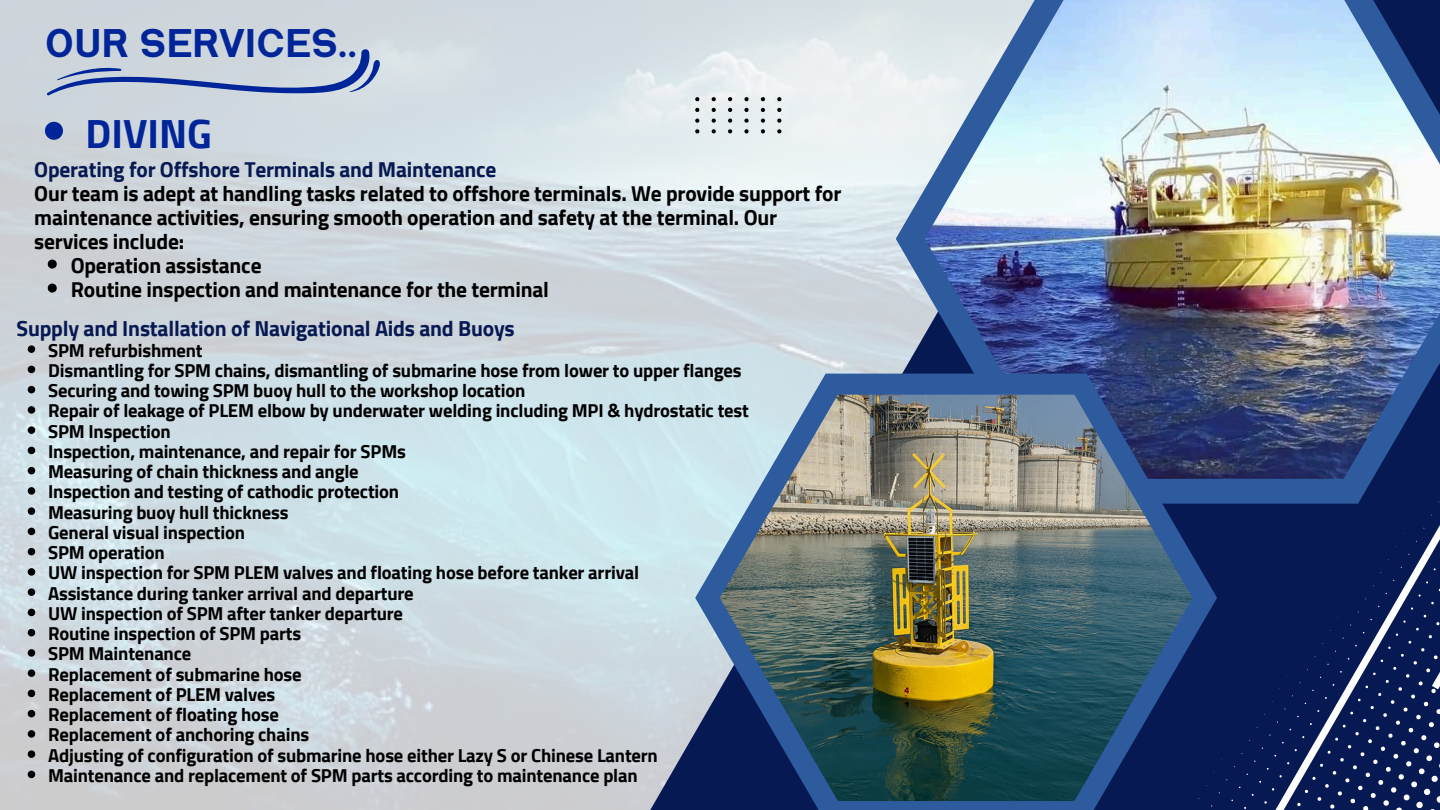
<style>
.page{position:relative;width:1440px;height:810px;background:#fff}
.page>*{position:absolute;margin:0;border:0;box-sizing:border-box;transform-origin:0 0}
.t1{font:700 40.6px "Cairo";color:#002599}
.t2{font:700 40.4px "Serithai Expanded";color:#002599}
.t3{font:700 21.6px "Cairo";letter-spacing:-.01em;color:#071952}
.t4{font:700 21.5px/24px "Cairo";letter-spacing:-.01em;color:#000}
.t5{font:700 21.5px "Cairo";letter-spacing:-.01em;color:#071952}
.t6{font:700 18.6px "Cairo";letter-spacing:-.01em;color:#000}
</style>
<div class="page">
<svg style="left:644px;top:230px;width:252px;height:580px;background:#c8d6de"></svg>
<div style="left:1217px;top:504px;width:223px;height:306px;background:#071952"></div>
<svg style="left:896px;top:0;width:544px;height:504px;background:#889dbc"></svg>
<img style="left:925px;top:0;width:515px;height:479px">
<svg style="left:695px;top:97px;width:4px;height:4px"></svg>
<svg style="left:712px;top:97px;width:4px;height:4px"></svg>
<svg style="left:728px;top:97px;width:4px;height:4px"></svg>
<svg style="left:744px;top:97px;width:5px;height:4px"></svg>
<svg style="left:761px;top:97px;width:4px;height:4px"></svg>
<svg style="left:777px;top:97px;width:4px;height:4px"></svg>
<svg style="left:695px;top:108px;width:4px;height:4px"></svg>
<svg style="left:712px;top:108px;width:4px;height:4px"></svg>
<svg style="left:728px;top:108px;width:4px;height:4px"></svg>
<svg style="left:744px;top:108px;width:5px;height:4px"></svg>
<svg style="left:761px;top:108px;width:4px;height:4px"></svg>
<svg style="left:777px;top:108px;width:4px;height:4px"></svg>
<svg style="left:695px;top:119px;width:4px;height:4px"></svg>
<svg style="left:712px;top:119px;width:4px;height:4px"></svg>
<svg style="left:728px;top:119px;width:4px;height:4px"></svg>
<svg style="left:744px;top:119px;width:5px;height:4px"></svg>
<svg style="left:761px;top:119px;width:4px;height:4px"></svg>
<svg style="left:777px;top:119px;width:4px;height:4px"></svg>
<svg style="left:695px;top:129px;width:4px;height:4px"></svg>
<svg style="left:712px;top:129px;width:4px;height:4px"></svg>
<svg style="left:728px;top:129px;width:4px;height:4px"></svg>
<svg style="left:744px;top:129px;width:5px;height:4px"></svg>
<svg style="left:761px;top:129px;width:4px;height:4px"></svg>
<svg style="left:777px;top:129px;width:4px;height:4px"></svg>
<svg style="left:46px;top:48px;width:335px;height:48px;background:#b2bed3"></svg>
<svg style="left:695px;top:374px;width:522px;height:436px;background:#4d6795"></svg>
<img style="left:720px;top:395px;width:473px;height:406px">
<svg style="left:48px;top:260px;width:9px;height:9px"></svg>
<svg style="left:48px;top:284px;width:9px;height:9px"></svg>
<svg style="left:45px;top:122px;width:18px;height:18px"></svg>
<svg style="left:28px;top:345px;width:7px;height:8px"></svg>
<svg style="left:28px;top:366px;width:7px;height:7px"></svg>
<svg style="left:28px;top:386px;width:7px;height:7px"></svg>
<svg style="left:28px;top:406px;width:7px;height:8px"></svg>
<svg style="left:28px;top:426px;width:7px;height:8px"></svg>
<svg style="left:28px;top:447px;width:7px;height:7px"></svg>
<svg style="left:28px;top:467px;width:7px;height:7px"></svg>
<svg style="left:28px;top:487px;width:7px;height:8px"></svg>
<svg style="left:28px;top:507px;width:7px;height:8px"></svg>
<svg style="left:28px;top:528px;width:7px;height:7px"></svg>
<svg style="left:28px;top:548px;width:7px;height:7px"></svg>
<svg style="left:28px;top:568px;width:7px;height:8px"></svg>
<svg style="left:28px;top:588px;width:7px;height:8px"></svg>
<svg style="left:28px;top:609px;width:7px;height:7px"></svg>
<svg style="left:28px;top:629px;width:7px;height:7px"></svg>
<svg style="left:28px;top:649px;width:7px;height:8px"></svg>
<svg style="left:28px;top:669px;width:7px;height:8px"></svg>
<svg style="left:28px;top:690px;width:7px;height:7px"></svg>
<svg style="left:28px;top:710px;width:7px;height:7px"></svg>
<svg style="left:28px;top:730px;width:7px;height:8px"></svg>
<svg style="left:28px;top:750px;width:7px;height:8px"></svg>
<svg style="left:28px;top:771px;width:7px;height:7px"></svg>
<p class="t2" style="left:45px;top:19px;width:314px">OUR SERVICES..</p>
<p class="t1" style="left:86px;top:110px;width:128px">DIVING</p>
<p class="t5" style="left:34px;top:157px;width:464px">Operating for Offshore Terminals and Maintenance</p>
<p class="t4" style="left:34px;top:182px;width:809px">Our team is adept at handling tasks related to offshore terminals. We provide support for maintenance activities, ensuring smooth operation and safety at the terminal. Our services include:</p>
<p class="t4" style="left:71px;top:254px;width:192px">Operation assistance</p>
<p class="t4" style="left:71px;top:278px;width:480px">Routine inspection and maintenance for the terminal</p>
<p class="t3" style="left:16px;top:316px;width:500px">Supply and Installation of Navigational Aids and Buoys</p>
<p class="t6" style="left:48px;top:339px;width:156px">SPM refurbishment</p>
<p class="t6" style="left:48px;top:360px;width:695px">Dismantling for SPM chains, dismantling of submarine hose from lower to upper flanges</p>
<p class="t6" style="left:48px;top:380px;width:479px">Securing and towing SPM buoy hull to the workshop location</p>
<h3 class="t6" style="left:48px;top:400px;width:702px">Repair of leakage of PLEM elbow by underwater welding including MPI &amp; hydrostatic test</h3>
<p class="t6" style="left:48px;top:420px;width:124px">SPM Inspection</p>
<p class="t6" style="left:48px;top:441px;width:359px">Inspection, maintenance, and repair for SPMs</p>
<p class="t6" style="left:48px;top:461px;width:312px">Measuring of chain thickness and angle</p>
<p class="t6" style="left:48px;top:481px;width:353px">Inspection and testing of cathodic protection</p>
<p class="t6" style="left:48px;top:501px;width:242px">Measuring buoy hull thickness</p>
<p class="t6" style="left:48px;top:522px;width:199px">General visual inspection</p>
<p class="t6" style="left:48px;top:542px;width:118px">SPM operation</p>
<p class="t6" style="left:48px;top:562px;width:593px">UW inspection for SPM PLEM valves and floating hose before tanker arrival</p>
<p class="t6" style="left:48px;top:582px;width:367px">Assistance during tanker arrival and departure</p>
<p class="t6" style="left:48px;top:603px;width:357px">UW inspection of SPM after tanker departure</p>
<p class="t6" style="left:48px;top:623px;width:255px">Routine inspection of SPM parts</p>
<p class="t6" style="left:48px;top:643px;width:145px">SPM Maintenance</p>
<p class="t6" style="left:48px;top:663px;width:255px">Replacement of submarine hose</p>
<p class="t6" style="left:48px;top:684px;width:229px">Replacement of PLEM valves</p>
<p class="t6" style="left:48px;top:704px;width:232px">Replacement of floating hose</p>
<p class="t6" style="left:48px;top:724px;width:263px">Replacement of anchoring chains</p>
<p class="t6" style="left:48px;top:744px;width:611px">Adjusting of configuration of submarine hose either Lazy S or Chinese Lantern</p>
<p class="t6" style="left:48px;top:765px;width:591px">Maintenance and replacement of SPM parts according to maintenance plan</p>
</div>
